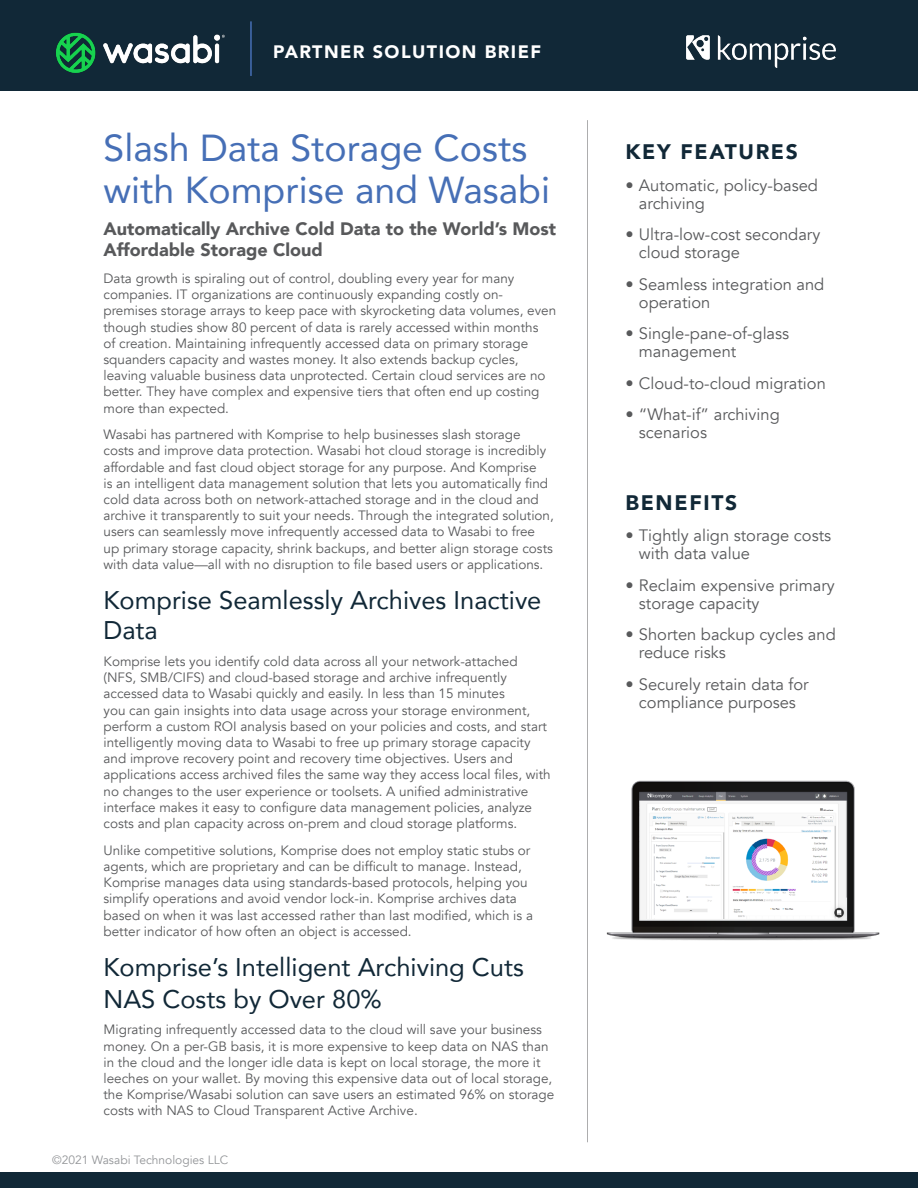
<style>
.page{position:relative;width:918px;height:1188px;background:#fff}
.page>*{position:absolute;margin:0;border:0;box-sizing:border-box;transform-origin:0 0}
.t1{font:37.5px/42px "Avenir";color:#466fb6}
.t2{font:25.5px/30px "Avenir";color:#112837}
.t3{font:900 21px "Avenir";letter-spacing:.08em;color:#112837}
.t4{font:900 18px/21.6px "Avenir";color:#58595b}
.t5{font:900 18px "Avenir";letter-spacing:.08em;color:#fff}
.t6{font:16.5px/18px "Avenir";color:#58595b}
.t7{font:13.5px/16.2px "Avenir";color:#58595b}
.t8{font:12px "Avenir";color:#939598}
</style>
<div class="page">
<div style="left:0;top:0;width:918px;height:91px;background:#112837"></div>
<img style="left:56px;top:32px;width:169px;height:41px">
<hr style="left:250px;top:21px;width:2px;height:55px;background:#466fb6">
<div style="left:0;top:1173px;width:918px;height:15px;background:#112837"></div>
<hr style="left:587px;top:120px;width:1px;height:1022px;background:#58595b">
<img style="left:606px;top:780px;width:274px;height:161px">
<img style="left:687px;top:36px;width:149px;height:32px">
<h3 class="t5" style="left:273px;top:37px;width:269px">PARTNER SOLUTION BRIEF</h3>
<h1 class="t1" style="left:104px;top:125px;width:448px">Slash Data Storage Costs with Komprise and Wasabi</h1>
<h3 class="t4" style="left:104px;top:217px;width:454px">Automatically Archive Cold Data to the World’s Most<br>Affordable Storage Cloud</h3>
<p class="t7" style="left:104px;top:270px;width:454px">Data growth is spiraling out of control, doubling every year for many companies. IT organizations are continuously expanding costly on&shy;premises storage arrays to keep pace with skyrocketing data volumes, even though studies show 80 percent of data is rarely accessed within months<br>of creation. Maintaining infrequently accessed data on primary storage squanders capacity and wastes money. It also extends backup cycles, leaving valuable business data unprotected. Certain cloud services are no better. They have complex and expensive tiers that often end up costing more than expected.</p>
<p class="t7" style="left:104px;top:427px;width:452px">Wasabi has partnered with Komprise to help businesses slash storage costs and improve data protection. Wasabi hot cloud storage is incredibly affordable and fast cloud object storage for any purpose. And Komprise<br>is an intelligent data management solution that lets you automatically find cold data across both on network-attached storage and in the cloud and archive it transparently to suit your needs. Through the integrated solution, users can seamlessly move infrequently accessed data to Wasabi to free up primary storage capacity, shrink backups, and better align storage costs with data value—all with no disruption to file based users or applications.</p>
<h2 class="t2" style="left:104px;top:585px;width:439px">Komprise Seamlessly Archives Inactive<br>Data</h2>
<p class="t7" style="left:104px;top:654px;width:449px">Komprise lets you identify cold data across all your network-attached (NFS, SMB/CIFS) and cloud-based storage and archive infrequently accessed data to Wasabi quickly and easily. In less than 15 minutes<br>you can gain insights into data usage across your storage environment, perform a custom ROI analysis based on your policies and costs, and start intelligently moving data to Wasabi to free up primary storage capacity and improve recovery point and recovery time objectives. Users and applications access archived files the same way they access local files, with no changes to the user experience or toolsets. A unified administrative interface makes it easy to configure data management policies, analyze costs and plan capacity across on-prem and cloud storage platforms.</p>
<p class="t7" style="left:104px;top:842px;width:431px">Unlike competitive solutions, Komprise does not employ static stubs or agents, which are proprietary and can be difficult to manage. Instead, Komprise manages data using standards-based protocols, helping you simplify operations and avoid vendor lock-in. Komprise archives data based on when it was last accessed rather than last modified, which is a better indicator of how often an object is accessed.</p>
<h2 class="t2" style="left:104px;top:951px;width:422px;line-height:31.5px">Komprise’s Intelligent Archiving Cuts<br>NAS Costs by Over 80%</h2>
<p class="t7" style="left:104px;top:1022px;width:452px">Migrating infrequently accessed data to the cloud will save your business money. On a per-GB basis, it is more expensive to keep data on NAS than in the cloud and the longer idle data is kept on local storage, the more it leeches on your wallet. By moving this expensive data out of local storage, the Komprise/Wasabi solution can save users an estimated 96% on storage costs with NAS to Cloud Transparent Active Archive.</p>
<p class="t8" style="left:52px;top:1153px;width:177px">©2021 Wasabi Technologies LLC</p>
<h3 class="t3" style="left:625px;top:134px;width:174px">KEY FEATURES</h3>
<p class="t6" style="left:639px;top:177px;width:181px;text-indent:-13px">• Automatic, policy-based archiving</p>
<p class="t6" style="left:639px;top:226px;width:183px;text-indent:-13px">• Ultra-low-cost secondary cloud storage</p>
<p class="t6" style="left:639px;top:276px;width:187px;text-indent:-13px">• Seamless integration and operation</p>
<p class="t6" style="left:639px;top:325px;width:152px;text-indent:-13px">• Single-pane-of-glass management</p>
<p class="t6" style="left:625px;top:375px;width:202px">• Cloud-to-cloud migration</p>
<p class="t6" style="left:639px;top:406px;width:142px;text-indent:-13px">• “What-if” archiving scenarios</p>
<h3 class="t3" style="left:625px;top:485px;width:113px">BENEFITS</h3>
<p class="t6" style="left:639px;top:527px;width:194px;text-indent:-13px">• Tightly align storage costs with data value</p>
<p class="t6" style="left:639px;top:577px;width:197px;text-indent:-13px">• Reclaim expensive primary storage capacity</p>
<p class="t6" style="left:639px;top:626px;width:198px;text-indent:-13px">• Shorten backup cycles and reduce risks</p>
<p class="t6" style="left:625px;top:676px;width:185px;text-align:center">• Securely retain data for compliance purposes</p>
</div>
